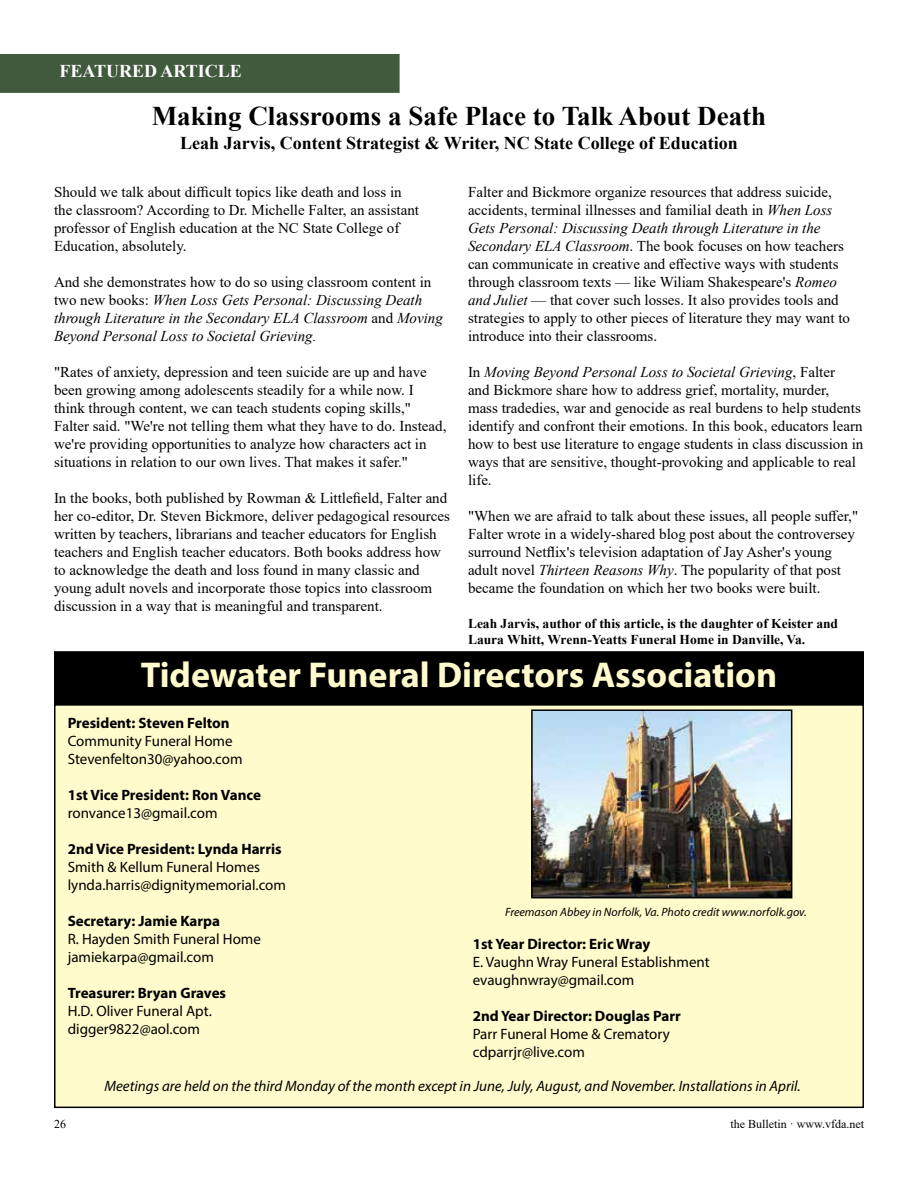
<style>
.page{position:relative;width:918px;height:1188px;background:#fff}
.page>*{position:absolute;margin:0;border:0;box-sizing:border-box;transform-origin:0 0}
.t1{font:700 36px "Myriad Pro";color:#fffbcc}
.t2{font:700 27px "Times New Roman";color:#000}
.t3{font:700 18px "Times New Roman";color:#000}
.t4{font:700 18px "Times New Roman";color:#fff}
.t5{font:15px/18px "Times New Roman";color:#000}
.t6{font:15px/18px "Myriad Pro";color:#000}
.t7{font:italic 15px/18px "Times New Roman";color:#000}
.t8{font:700 15px "Myriad Pro";color:#000}
.t9{font:italic 15px "Myriad Pro";color:#000}
.t10{font:700 13.5px/16.2px "Times New Roman";color:#000}
.t11{font:italic 12px "Myriad Pro";color:#000}
.t12{font:12px "Times New Roman";color:#000}
.s1{font-style:normal}
.s2{font-style:italic}
</style>
<div class="page">
<div style="left:55px;top:652px;width:808px;height:56px;background:#000"></div>
<div style="left:54px;top:651px;width:810px;height:57px;border:2px solid #000"></div>
<div style="left:55px;top:705px;width:808px;height:402px;background:#fffbcc"></div>
<div style="left:54px;top:704px;width:810px;height:404px;border:2px solid #000"></div>
<img style="left:534px;top:712px;width:255px;height:183px">
<div style="left:531px;top:709px;width:261px;height:189px;border:2px solid #000"></div>
<div style="left:0;top:54px;width:400px;height:39px;background:#41593c"></div>
<p class="t4" style="left:59px;top:58px;width:184px">FEATURED ARTICLE</p>
<h2 class="t2" style="left:152px;top:96px;width:616px">Making Classrooms a Safe Place to Talk About Death</h2>
<p class="t3" style="left:180px;top:130px;width:559px">Leah Jarvis, Content Strategist &amp; Writer, NC State College of Education</p>
<p class="t5" style="left:54px;top:183px;width:367px">Should we talk about difficult topics like death and loss in the classroom? According to Dr. Michelle Falter, an assistant professor of English education at the NC State College of Education, absolutely.</p>
<p class="t7" style="left:54px;top:273px;width:390px"><span class="s1">And she demonstrates how to do so using classroom content in two new books:</span> When Loss Gets Personal: Discussing Death through Literature in the Secondary ELA Classroom <span class="s1">and</span> Moving Beyond Personal Loss to Societal Grieving.</p>
<p class="t5" style="left:54px;top:363px;width:394px">"Rates of anxiety, depression and teen suicide are up and have been growing among adolescents steadily for a while now. I think through content, we can teach students coping skills," Falter said. "We're not telling them what they have to do. Instead, we're providing opportunities to analyze how characters act in situations in relation to our own lives. That makes it safer."</p>
<p class="t5" style="left:54px;top:489px;width:397px">In the books, both published by Rowman &amp; Littlefield, Falter and her co-editor, Dr. Steven Bickmore, deliver pedagogical resources written by teachers, librarians and teacher educators for English teachers and English teacher educators. Both books address how to acknowledge the death and loss found in many classic and young adult novels and incorporate those topics into classroom discussion in a way that is meaningful and transparent.</p>
<p class="t5" style="left:468px;top:183px;width:384px">Falter and Bickmore organize resources that address suicide, accidents, terminal illnesses and familial death in <span class="s2">When Loss Gets Personal: Discussing Death through Literature in the Secondary ELA Classroom</span>. The book focuses on how teachers can communicate in creative and effective ways with students through classroom texts — like Wiliam Shakespeare's <span class="s2">Romeo and Juliet</span> — that cover such losses. It also provides tools and strategies to apply to other pieces of literature they may want to introduce into their classrooms.</p>
<p class="t5" style="left:468px;top:363px;width:397px">In <span class="s2">Moving Beyond Personal Loss to Societal Grieving</span>, Falter<br>and Bickmore share how to address grief, mortality, murder,<br>mass tradedies, war and genocide as real burdens to help students identify and confront their emotions. In this book, educators learn how to best use literature to engage students in class discussion in ways that are sensitive, thought-provoking and applicable to real life.</p>
<p class="t5" style="left:468px;top:507px;width:392px">"When we are afraid to talk about these issues, all people suffer," Falter wrote in a widely-shared blog post about the controversey surround Netflix's television adaptation of Jay Asher's young adult novel <span class="s2">Thirteen Reasons Why</span>. The popularity of that post became the foundation on which her two books were built.</p>
<p class="t10" style="left:468px;top:615px;width:372px">Leah Jarvis, author of this article, is the daughter of Keister and<br>Laura Whitt, Wrenn-Yeatts Funeral Home in Danville, Va.</p>
<h1 class="t1" style="left:141px;top:652px;width:638px">Tidewater Funeral Directors Association</h1>
<p class="t8" style="left:68px;top:714px;width:164px">President: Steven Felton</p>
<p class="t6" style="left:68px;top:732px;width:176px">Community Funeral Home<br>Stevenfelton30@yahoo.com</p>
<p class="t8" style="left:68px;top:786px;width:195px">1st Vice President: Ron Vance</p>
<p class="t6" style="left:68px;top:804px;width:151px">ronvance13@gmail.com</p>
<p class="t8" style="left:68px;top:840px;width:215px">2nd Vice President: Lynda Harris</p>
<p class="t6" style="left:68px;top:858px;width:220px">Smith &amp; Kellum Funeral Homes lynda.harris@dignitymemorial.com</p>
<p class="t8" style="left:68px;top:912px;width:154px">Secretary: Jamie Karpa</p>
<p class="t6" style="left:68px;top:930px;width:195px">R. Hayden Smith Funeral Home jamiekarpa@gmail.com</p>
<p class="t8" style="left:68px;top:984px;width:160px">Treasurer: Bryan Graves</p>
<p class="t6" style="left:68px;top:1002px;width:146px">H.D. Oliver Funeral Apt. digger9822@aol.com</p>
<p class="t11" style="left:505px;top:905px;width:303px">Freemason Abbey in Norfolk, Va. Photo credit www.norfolk.gov.</p>
<p class="t8" style="left:473px;top:934px;width:179px">1st Year Director: Eric Wray</p>
<p class="t6" style="left:473px;top:953px;width:239px">E. Vaughn Wray Funeral Establishment evaughnwray@gmail.com</p>
<p class="t8" style="left:473px;top:1006px;width:210px">2nd Year Director: Douglas Parr</p>
<p class="t6" style="left:473px;top:1025px;width:199px">Parr Funeral Home &amp; Crematory cdparrjr@live.com</p>
<p class="t9" style="left:104px;top:1076px;width:698px">Meetings are held on the third Monday of the month except in June, July, August, and November. Installations in April.</p>
<p class="t12" style="left:54px;top:1115px;width:13px">26</p>
<p class="t12" style="left:730px;top:1115px;width:135px">the Bulletin · www.vfda.net</p>
</div>
